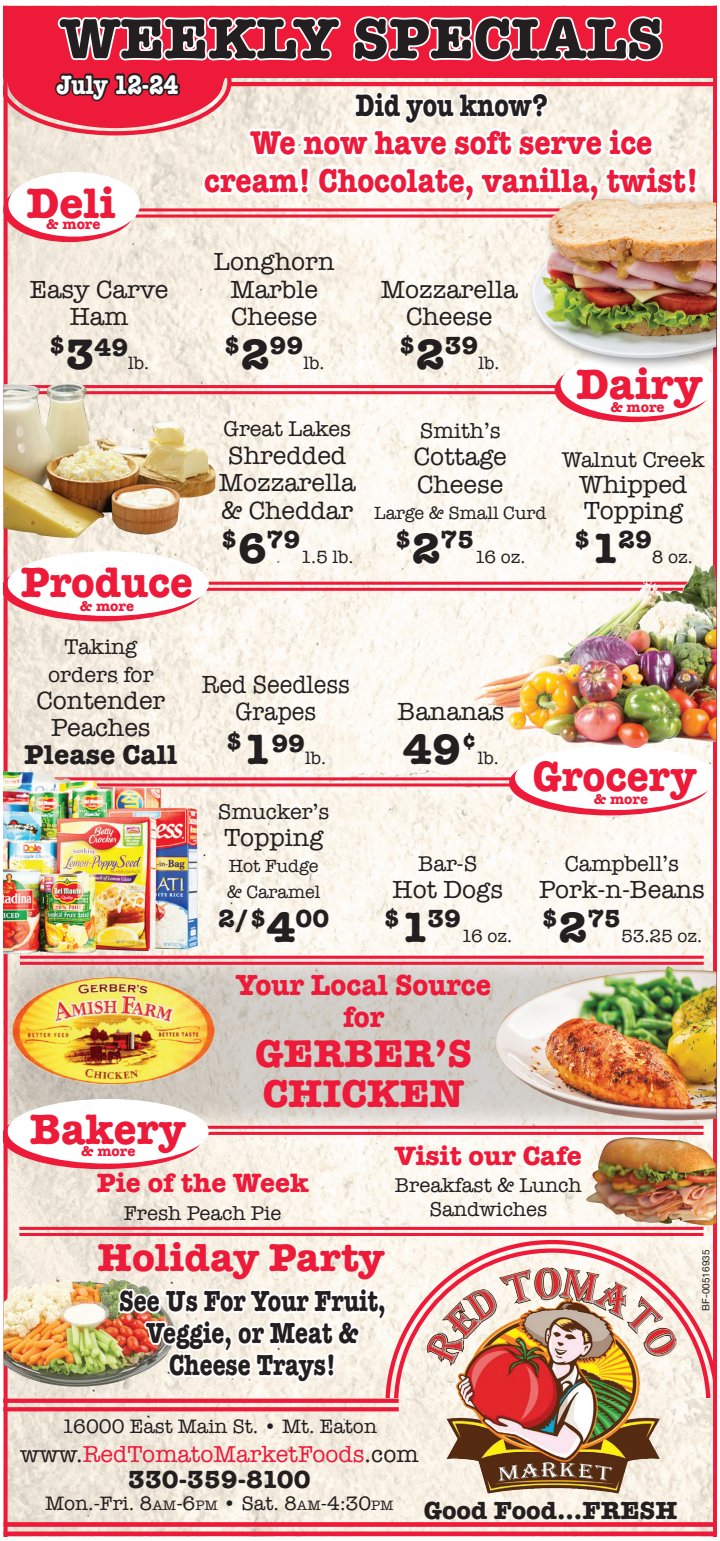
<style>
.page{position:relative;width:720px;height:1541px;background:#fff}
.page>*{position:absolute;margin:0;border:0;box-sizing:border-box;transform-origin:0 0}
.t1{font:700 58.4px "American Typewriter";color:#231f20}
.t2{font:700 43.8px "American Typewriter";color:#ed1a3a;scale:.95 1}
.t3{font:700 43.8px "American Typewriter";color:#ed1a3a}
.t4{font:700 43.8px "American Typewriter";color:#ed1a3a;scale:.92 1}
.t5{font:700 43.8px "American Typewriter";color:#231f20}
.t6{font:700 40.2px "American Typewriter";color:#ed1a3a}
.t7{font:700 40px/40px "American Typewriter";color:#ed1a3a}
.t8{font:700 34px/38px "American Typewriter";color:#ed1a3a;text-align:center;scale:.88 1}
.t9{font:700 32px "American Typewriter";color:#231f20;scale:.8 1}
.t10{font:700 30px/32px "American Typewriter";color:#231f20;text-align:center;scale:.79 1}
.t11{font:700 30px/32px "American Typewriter";color:#ed1a3a;text-align:center;scale:.94 1}
.t12{font:700 28px "American Typewriter";color:#231f20}
.t13{font:700 27.4px "American Typewriter";color:#ed1a3a}
.t14{font:700 27.4px "American Typewriter";color:#fff;scale:.81 1}
.t15{font:25.6px/28px "American Typewriter";color:#231f20}
.t16{font:700 25.6px "American Typewriter";color:#231f20}
.t17{font:25.6px/27.4px "American Typewriter";color:#231f20;text-align:center;scale:.93 1}
.t18{font:23.8px "American Typewriter";color:#ed1a3a}
.t19{font:22px/27.4px "American Typewriter";color:#231f20;text-align:center}
.t20{font:20.6px/23.8px "American Typewriter";color:#231f20;text-align:center}
.t21{font:20px "American Typewriter";color:#231f20}
.t22{font:18.2px/26px "American Typewriter";color:#231f20}
.t23{font:700 14.6px "American Typewriter";color:#ed1a3a}
.t24{font:10px "Helvetica Neue";color:#231f20}
.s1{font-size:43.8px}
.s2{font-weight:700}
.s3{font-weight:700;font-size:43.8px}
.s4{color:#231f20}
.s5{font-size:14px}
</style>
<div class="page">
<img style="left:8px;top:78px;width:704px;height:1453px">
<svg style="left:389px;top:1240px;width:323px;height:158px"></svg>
<img style="left:393px;top:1248px;width:317px;height:150px">
<img style="left:385px;top:1398px;width:327px;height:133px">
<div style="left:4px;top:1398px;width:394px;height:5px;background:#ed1a3a"></div>
<svg style="left:8px;top:1407px;width:390px;height:4px;background:#ed2240"></svg>
<img style="left:466px;top:1267px;width:97px;height:99px">
<hr style="left:20px;top:1126px;width:683px;height:3px;background:#ed1a3a">
<hr style="left:20px;top:1132px;width:683px;height:3px;background:#ed1a3a">
<div style="left:4px;top:6px;width:712px;height:71px;background:#ed1a3a"></div>
<div style="left:228px;top:73px;width:488px;height:5px;background:#ed1a3a"></div>
<hr style="left:228px;top:82px;width:488px;height:4px;background:#ed1a3a">
<hr style="left:19px;top:1227px;width:684px;height:3px;background:#ed1a3a">
<hr style="left:19px;top:1233px;width:684px;height:3px;background:#ed1a3a">
<svg style="left:8px;top:955px;width:704px;height:172px;background:#d6cab6"></svg>
<hr style="left:205px;top:582px;width:496px;height:3px;background:#ed1a3a">
<hr style="left:205px;top:588px;width:496px;height:3px;background:#ed1a3a">
<svg style="left:8px;top:557px;width:195px;height:64px;background:#f09da1"></svg>
<div style="left:7px;top:551px;width:202px;height:65px;background:#fff;border-radius:50%"></div>
<svg style="left:213px;top:955px;width:490px;height:4px;background:#ef4e64"></svg>
<hr style="left:20px;top:962px;width:683px;height:3px;background:#ed1a3a">
<img style="left:11px;top:977px;width:93px;height:107px">
<svg style="left:8px;top:1104px;width:195px;height:65px;background:#ea9a9d"></svg>
<div style="left:7px;top:1099px;width:202px;height:64px;background:#fff;border-radius:50%"></div>
<div style="left:4px;top:177px;width:131px;height:65px;background:#ed1a3a;border-radius:50%"></div>
<div style="left:8px;top:172px;width:132px;height:65px;background:#fff;border-radius:50%"></div>
<hr style="left:18px;top:777px;width:498px;height:3px;background:#ed1a3a">
<hr style="left:18px;top:783px;width:498px;height:3px;background:#ed1a3a">
<div style="left:509px;top:751px;width:201px;height:64px;background:#ed1a3a;border-radius:50%"></div>
<div style="left:514px;top:745px;width:202px;height:65px;background:#fff;border-radius:50%"></div>
<svg style="left:8px;top:16px;width:693px;height:210px"></svg>
<svg style="left:4px;top:77px;width:4px;height:1454px;background:#eb344b"></svg>
<img style="left:4px;top:756px;width:209px;height:204px">
<hr style="left:20px;top:385px;width:550px;height:3px;background:#ed1a3a">
<hr style="left:20px;top:391px;width:550px;height:3px;background:#ed1a3a">
<div style="left:554px;top:357px;width:156px;height:65px;background:#ed1a3a;border-radius:50%"></div>
<div style="left:560px;top:352px;width:155px;height:65px;background:#fff;border-radius:50%"></div>
<img style="left:4px;top:383px;width:212px;height:155px">
<svg style="left:712px;top:78px;width:4px;height:1453px;background:#e65861"></svg>
<img style="left:657px;top:565px;width:54px;height:33px">
<img style="left:583px;top:1137px;width:133px;height:88px">
<svg style="left:4px;top:1522px;width:712px;height:4px;background:#ed2240"></svg>
<div style="left:4px;top:1531px;width:712px;height:5px;background:#ed1a3a"></div>
<div style="left:525px;top:193px;width:191px;height:179px;background:#231f20;opacity:.5"></div>
<img style="left:531px;top:199px;width:185px;height:159px">
<img style="left:44px;top:1278px;width:67px;height:6px">
<svg style="left:116px;top:1206px;width:273px;height:193px"></svg>
<img style="left:491px;top:966px;width:225px;height:155px">
<h1 class="t1" style="left:60px;top:-12px;width:604px">WEEKLY SPECIALS</h1>
<p class="t14" style="left:57px;top:61px;width:152px">July 12-24</p>
<h2 class="t3" style="left:27px;top:165px;width:91px">Deli</h2>
<p class="t23" style="left:46px;top:212px;width:56px">&amp; more</p>
<p class="t15" style="left:30px;top:275px;width:140px;line-height:27.4px;text-align:center">Easy Carve<br>Ham</p>
<p class="t16" style="left:49px;top:325px;width:81px">$<span class="s1">3</span>49</p>
<p class="t22" style="left:128px;top:349px;width:23px">lb.</p>
<h2 class="t2" style="left:21px;top:544px;width:183px">Produce</h2>
<p class="t23" style="left:80px;top:593px;width:56px">&amp; more</p>
<p class="t9" style="left:355px;top:78px;width:241px">Did you know?</p>
<h3 class="t8" style="left:204px;top:122px;width:563px">We now have soft serve ice cream! Chocolate, vanilla, twist!</h3>
<p class="t15" style="left:224px;top:247px;width:112px;text-indent:-10px">Longhorn<br>Marble<br>Cheese <span class="s2">$</span><span class="s3">2</span><span class="s2">99</span></p>
<p class="t22" style="left:303px;top:349px;width:23px">lb.</p>
<p class="t19" style="left:223px;top:415px;width:129px">Great Lakes</p>
<p class="t15" style="left:219px;top:440px;width:138px;text-indent:9px">Shredded<br>Mozzarella &amp; Cheddar <span class="s2">$</span><span class="s3">6</span><span class="s2">79</span></p>
<p class="t22" style="left:300px;top:543px;width:55px">1.5 lb.</p>
<p class="t15" style="left:399px;top:274px;width:120px;text-indent:-18px">Mozzarella<br>Cheese <span class="s2">$</span><span class="s3">2</span><span class="s2">39</span></p>
<p class="t22" style="left:478px;top:349px;width:23px">lb.</p>
<p class="t19" style="left:420px;top:416px;width:82px">Smith’s</p>
<p class="t15" style="left:413px;top:442px;width:94px;line-height:27.4px">Cottage<br>Cheese</p>
<p class="t22" style="left:374px;top:499px;width:174px">Large &amp; Small Curd</p>
<p class="t16" style="left:395px;top:517px;width:81px">$<span class="s1">2</span>75</p>
<p class="t22" style="left:474px;top:543px;width:53px">16 oz.</p>
<h2 class="t3" style="left:575px;top:346px;width:127px">Dairy</h2>
<p class="t23" style="left:610px;top:395px;width:56px">&amp; more</p>
<p class="t19" style="left:561px;top:445px;width:144px">Walnut Creek</p>
<p class="t15" style="left:579px;top:470px;width:110px;line-height:26px">Whipped<br>Topping</p>
<p class="t16" style="left:573px;top:517px;width:80px">$<span class="s1">1</span>29</p>
<p class="t22" style="left:651px;top:543px;width:43px">8 oz.</p>
<p class="t19" style="left:48px;top:632px;width:107px">Taking orders for</p>
<p class="t15" style="left:36px;top:686px;width:130px;line-height:27.4px;text-align:center">Contender<br>Peaches</p>
<p class="t12" style="left:24px;top:731px;width:155px">Please Call</p>
<p class="t17" style="left:202px;top:670px;width:161px">Red Seedless<br>Grapes</p>
<p class="t16" style="left:225px;top:721px;width:81px">$<span class="s1">1</span>99</p>
<p class="t22" style="left:305px;top:744px;width:23px">lb.</p>
<p class="t19" style="left:218px;top:797px;width:113px">Smucker’s</p>
<p class="t15" style="left:224px;top:822px;width:101px">Topping</p>
<p class="t22" style="left:227px;top:852px;width:95px">Hot Fudge &amp; Caramel</p>
<p class="t16" style="left:218px;top:896px;width:113px">2/$<span class="s1">4</span>00</p>
<p class="t15" style="left:397px;top:697px;width:108px">Bananas</p>
<h2 class="t5" style="left:403px;top:712px;width:76px">49<sup>¢</sup></h2>
<p class="t22" style="left:477px;top:744px;width:23px">lb.</p>
<p class="t19" style="left:418px;top:849px;width:61px">Bar-S</p>
<p class="t15" style="left:383px;top:874px;width:121px;line-height:29.2px;text-indent:9px">Hot Dogs <span class="s2">$</span><span class="s3">1</span><span class="s2">39</span></p>
<p class="t22" style="left:461px;top:922px;width:53px">16 oz.</p>
<h2 class="t4" style="left:532px;top:738px;width:179px">Grocery</h2>
<p class="t23" style="left:593px;top:786px;width:56px">&amp; more</p>
<p class="t19" style="left:564px;top:849px;width:116px">Campbell’s</p>
<p class="t15" style="left:538px;top:874px;width:167px;line-height:29.2px">Pork-n-Beans <span class="s2">$</span><span class="s3">2</span><span class="s2">75</span></p>
<p class="t22" style="left:620px;top:922px;width:83px">53.25 oz.</p>
<p class="t11" style="left:236px;top:967px;width:273px">Your Local Source for</p>
<h3 class="t7" style="left:255px;top:1031px;width:218px">GERBER’S<br>CHICKEN</h3>
<h2 class="t2" style="left:30px;top:1092px;width:165px">Bakery</h2>
<p class="t23" style="left:81px;top:1138px;width:56px">&amp; more</p>
<p class="t13" style="left:97px;top:1159px;width:213px">Pie of the Week</p>
<p class="t20" style="left:124px;top:1200px;width:159px">Fresh Peach Pie</p>
<h3 class="t6" style="left:97px;top:1222px;width:288px">Holiday Party</h3>
<p class="t10" style="left:119px;top:1283px;width:339px">See Us For Your Fruit,<br>Veggie, or Meat &amp;<br>Cheese Trays!</p>
<p class="t13" style="left:394px;top:1132px;width:188px">Visit our Cafe</p>
<p class="t20" style="left:395px;top:1172px;width:188px">Breakfast &amp; Lunch<br>Sandwiches</p>
<p class="t21" style="left:62px;top:1411px;width:316px">16000 East Main St. • Mt. Eaton</p>
<p class="t18" style="left:20px;top:1435px;width:399px"><span class="s4">www.</span>RedTomatoMarketFoods<span class="s4">.com</span></p>
<p class="t16" style="left:128px;top:1457px;width:184px">330-359-8100</p>
<p class="t21" style="left:45px;top:1487px;width:350px">Mon.-Fri. 8<span class="s5">AM</span>-6<span class="s5">PM</span> • Sat. 8<span class="s5">AM</span>-4:30<span class="s5">PM</span></p>
<p class="t16" style="left:423px;top:1488px;width:255px">Good Food...FRESH</p>
<p class="t24" style="left:698px;top:1310px;width:62px;rotate:-90deg">BF-00516935</p>
</div>
